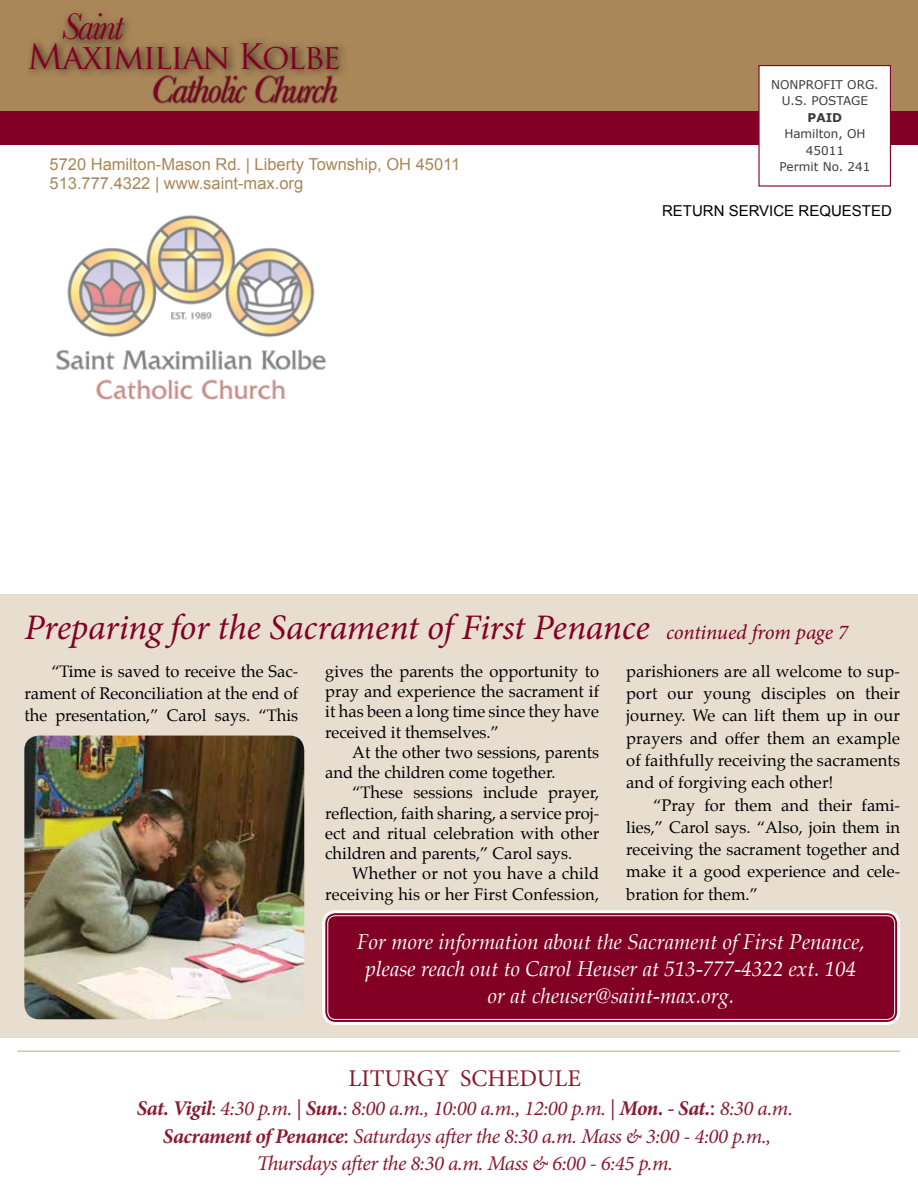
<style>
.page{position:relative;width:918px;height:1188px;background:#fff}
.page>*{position:absolute;margin:0;border:0;box-sizing:border-box;transform-origin:0 0}
.t1{font:italic 38.55px "Baskerville";letter-spacing:-.05em;color:#820024}
.t2{font:italic 36px "Minion Pro";letter-spacing:-.01em;color:#820024}
.t3{font:34.2px "Trajan Pro";letter-spacing:-.05em;color:#820024}
.t4{font:24px "Minion Pro";color:#8b1a30}
.t5{font:italic 21px/28.8px "Minion Pro";letter-spacing:-.02em;color:#8b1a30;text-align:center}
.t6{font:italic 21px/27px "Palatino";color:#fff;text-align:center}
.t7{font:16.5px/20.2px "Palatino";color:#000;text-align:justify}
.t8{font:16.5px "Arial";color:#a98759}
.t9{font:15px "Arial";color:#000}
.t10{font:12px/16.5px "Verdana";color:#3b3b3c;text-align:center}
.t11{font:700 12px "Verdana";color:#3b3b3c}
.s1{font-size:21px}
.s2{font-weight:700}
.s3{font-style:normal}
.s4{font-style:normal;font-size:24px}
</style>
<div class="page">
<div style="left:0;top:0;width:918px;height:114px;background:#a98759"></div>
<div style="left:0;top:111px;width:918px;height:33px;background:#820024"></div>
<div style="left:0;top:594px;width:918px;height:443px;background:#e8ded0"></div>
<div style="left:758px;top:65px;width:133px;height:122px;background:#fff;border:1px solid #820024"></div>
<div style="left:25px;top:36px;width:325px;height:42px;background:#000;opacity:.75"></div>
<div style="left:152px;top:74px;width:187px;height:30px;background:#000;opacity:.75"></div>
<div style="left:57px;top:8px;width:75px;height:41px;background:#000;opacity:.75"></div>
<img style="left:55px;top:215px;width:271px;height:185px">
<hr style="left:17px;top:1050px;width:883px;height:2px;background:#a98759">
<img style="left:24px;top:736px;width:280px;height:283px">
<div style="left:324px;top:912px;width:575px;height:111px;background:#820024;border-radius:12px"></div>
<div style="left:322px;top:910px;width:578px;height:115px;border:3px solid #fff;border-radius:12px"></div>
<div style="left:327px;top:915px;width:568px;height:105px;border:1px solid #fff;border-radius:8px"></div>
<h1 class="t1" style="left:62px;top:1px;width:63px">Saint</h1>
<h3 class="t3" style="left:27px;top:35px;width:315px">Maximilian Kolbe</h3>
<h1 class="t1" style="left:151px;top:64px;width:189px">Catholic Church</h1>
<p class="t10" style="left:771px;top:76px;width:109px">NONPROFIT ORG.<br>U.S. POSTAGE</p>
<p class="t11" style="left:808px;top:109px;width:36px">PAID</p>
<p class="t10" style="left:784px;top:125px;width:83px">Hamilton, OH<br>45011</p>
<p class="t8" style="left:50px;top:153px;width:412px">5720 Hamilton-Mason Rd. | Liberty Township, OH 45011</p>
<p class="t10" style="left:780px;top:158px;width:92px">Permit No. 241</p>
<p class="t8" style="left:50px;top:173px;width:255px">513.777.4322 | www.saint-max.org</p>
<p class="t9" style="left:662px;top:201px;width:231px">RETURN SERVICE REQUESTED</p>
<h2 class="t2" style="left:24px;top:603px;width:825px">Preparing for the Sacrament of First Penance <span class="s1">continued from page 7</span></h2>
<p class="t7" style="left:24px;top:660px;width:275px;line-height:21.9px;text-indent:27px">“Time is saved to receive the Sac&shy;rament of Reconciliation at the end of the presentation,” Carol says. “This</p>
<p class="t7" style="left:325px;top:661px;width:275px">gives the parents the opportunity to pray and experience the sacrament if it has been a long time since they have received it themselves.”</p>
<p class="t7" style="left:325px;top:742px;width:275px;text-indent:27px">At the other two sessions, parents and the children come together.</p>
<p class="t7" style="left:325px;top:783px;width:275px;text-indent:27px">“These sessions include prayer, reflection, faith sharing, a service proj&shy;ect and ritual celebration with other children and parents,” Carol says.</p>
<p class="t7" style="left:325px;top:864px;width:275px;text-align:right">Whether or not you have a child receiving his or her First Confession,</p>
<p class="t7" style="left:626px;top:660px;width:275px;line-height:22.2px">parishioners are all welcome to sup&shy;port our young disciples on their journey. We can lift them up in our prayers and offer them an example of faithfully receiving the sacraments and of forgiving each other!</p>
<p class="t7" style="left:626px;top:794px;width:275px;line-height:22.4px;text-indent:27px">“Pray for them and their fami&shy;lies,” Carol says. “Also, join them in receiving the sacrament together and make it a good experience and cele&shy;bration for them.”</p>
<p class="t6" style="left:357px;top:928px;width:509px">For more information about the Sacrament of First Penance, please reach out to Carol Heuser at 513-777-4322 ext. 104 or at cheuser@saint-max.org.</p>
<h3 class="t4" style="left:349px;top:1062px;width:234px">LITURGY SCHEDULE</h3>
<p class="t5" style="left:137px;top:1093px;width:658px"><span class="s2">Sat. Vigil</span><span class="s3">:</span> 4:30 p.m. <span class="s3">|</span> <span class="s2">Sun.</span><span class="s3">:</span> 8:00 a.m., 10:00 a.m., 12:00 p.m. <span class="s3">|</span> <span class="s2">Mon. - Sat.</span><span class="s4">:</span> 8:30 a.m.<br><span class="s2">Sacrament of Penance</span><span class="s4">:</span> Saturdays after the 8:30 a.m. Mass &amp; 3:00 - 4:00 p.m.,</p>
<p class="t5" style="left:257px;top:1149px;width:418px">Thursdays after the 8:30 a.m. Mass &amp; 6:00 - 6:45 p.m.</p>
</div>
